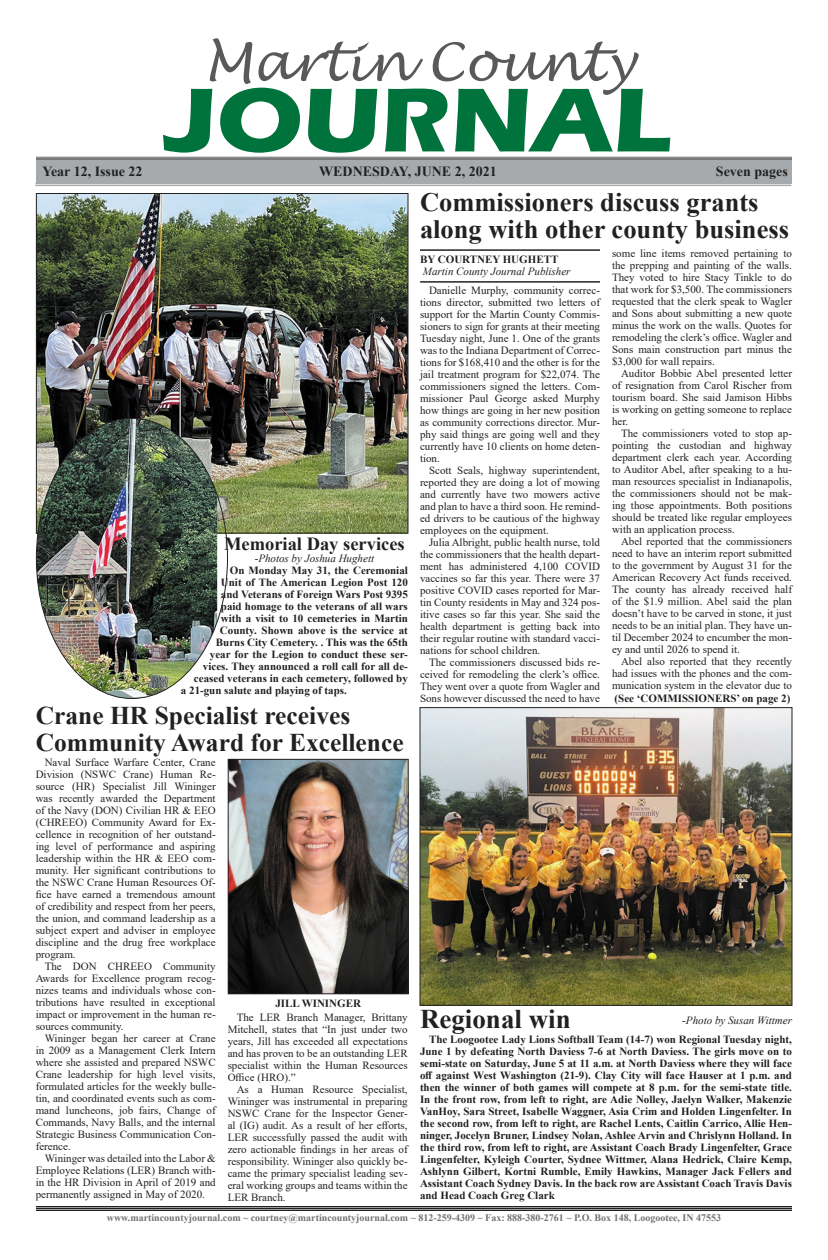
<style>
.page{position:relative;width:828px;height:1260px;background:#fff}
.page>*{position:absolute;margin:0;border:0;box-sizing:border-box;transform-origin:0 0}
.t1{font:700 94px "Eras ITC";color:#00723b;scale:1.06 1}
.t2{font:italic 52px "Lucida Handwriting";color:#58595b}
.t3{font:700 27px "Times New Roman";color:#222121}
.No_Spacing{font:700 26.5px/27.5px "Times New Roman";color:#222121}
.t4{font:700 25.5px/26.5px "Times New Roman";color:#222121}
.t5{font:700 18.5px "Times New Roman";color:#222121}
.t6{font:700 14px "Times New Roman";color:#222121}
.t7{font:11px/12px "Times New Roman";color:#222121;text-align:justify}
.No_Spacing-2{font:700 11px/12px "Times New Roman";color:#222121;text-align:justify}
.t8{font:italic 11px "Times New Roman";color:#222121}
.t9{font:700 10px "Times New Roman";color:#707174}
</style>
<div class="page">
<hr style="left:36px;top:1206px;width:756px;height:1px;background:#222121">
<hr style="left:36px;top:1208px;width:756px;height:1px;background:#222121">
<hr style="left:36px;top:1210px;width:756px;height:1px;background:#222121">
<div style="left:36px;top:158px;width:756px;height:26px;background:#a7aaad"></div>
<hr style="left:36px;top:157px;width:756px;height:1px;background:#6e7072">
<hr style="left:36px;top:158px;width:756px;height:1px;background:#6e7072">
<hr style="left:36px;top:159px;width:756px;height:1px;background:#6e7072">
<hr style="left:35px;top:183px;width:756px;height:1px;background:#a7aaad">
<hr style="left:35px;top:185px;width:756px;height:1px;background:#a7aaad">
<img style="left:38px;top:195px;width:368px;height:337px">
<img style="left:36px;top:418px;width:181px;height:281px">
<img style="left:230px;top:761px;width:177px;height:231px">
<div style="left:228px;top:759px;width:181px;height:235px;border:1px solid #222121"></div>
<hr style="left:420px;top:250px;width:180px;height:1px;background:#222121">
<hr style="left:420px;top:282px;width:180px;height:1px;background:#222121">
<img style="left:422px;top:709px;width:368px;height:295px">
<div style="left:420px;top:707px;width:372px;height:299px;border:1px solid #222121"></div>
<p class="t2" style="left:204px;top:31px;width:432px">Martin County</p>
<p class="t1" style="left:165px;top:66px;width:479px">JOURNAL</p>
<p class="t6" style="left:42px;top:161px;width:102px">Year 12, Issue 22</p>
<p class="t6" style="left:319px;top:161px;width:179px">WEDNESDAY, JUNE 2, 2021</p>
<p class="t6" style="left:716px;top:161px;width:73px">Seven pages</p>
<p class="t5" style="left:224px;top:531px;width:182px">Memorial Day services</p>
<p class="t8" style="left:255px;top:551px;width:121px">-Photos by Joshua Hughett</p>
<p class="No_Spacing-2" style="left:230px;top:564px;width:180px">On Monday May 31, the Ceremonial</p>
<p class="No_Spacing-2" style="left:221px;top:576px;width:188px">Unit of The American Legion Post 120</p>
<p class="No_Spacing-2" style="left:221px;top:588px;width:189px">and Veterans of Foreign Wars Post 9395</p>
<p class="No_Spacing-2" style="left:221px;top:600px;width:189px">paid homage to the veterans of all wars</p>
<p class="No_Spacing-2" style="left:221px;top:612px;width:189px">with a visit to 10 cemeteries in Martin</p>
<p class="No_Spacing-2" style="left:220px;top:624px;width:189px">County. Shown above is the service at</p>
<p class="No_Spacing-2" style="left:216px;top:636px;width:193px">Burns City Cemetery. . This was the 65th</p>
<p class="No_Spacing-2" style="left:210px;top:648px;width:199px">year for the Legion to conduct these ser-</p>
<p class="No_Spacing-2" style="left:203px;top:660px;width:206px">vices. They announced a roll call for all de-</p>
<p class="No_Spacing-2" style="left:194px;top:672px;width:215px">ceased veterans in each cemetery, followed by</p>
<p class="No_Spacing-2" style="left:181px;top:684px;width:167px">a 21-gun salute and playing of taps.</p>
<p class="t4" style="left:36px;top:702px;width:370px">Crane HR Specialist receives<br>Community Award for Excellence</p>
<p class="t7" style="left:36px;top:756px;width:182px;text-indent:9px">Naval Surface Warfare Center, Crane Division (NSWC Crane) Human Re&shy;source (HR) Specialist Jill Wininger was recently awarded the Department of the Navy (DON) Civilian HR &amp; EEO (CHREEO) Community Award for Ex&shy;cellence in recognition of her outstand&shy;ing level of performance and aspiring leadership within the HR &amp; EEO com&shy;munity. Her significant contributions to the NSWC Crane Human Resources Of&shy;fice have earned a tremendous amount of credibility and respect from her peers, the union, and command leadership as a subject expert and adviser in employee discipline and the drug free workplace program.</p>
<p class="t7" style="left:36px;top:960px;width:182px;text-indent:9px">The DON CHREEO Community Awards for Excellence program recog&shy;nizes teams and individuals whose con&shy;tributions have resulted in exceptional impact or improvement in the human re&shy;sources community.</p>
<p class="t7" style="left:36px;top:1032px;width:182px;text-indent:9px">Wininger began her career at Crane in 2009 as a Management Clerk Intern where she assisted and prepared NSWC Crane leadership for high level visits, formulated articles for the weekly bulle&shy;tin, and coordinated events such as com&shy;mand luncheons, job fairs, Change of Commands, Navy Balls, and the internal Strategic Business Communication Con&shy;ference.</p>
<p class="t7" style="left:36px;top:1152px;width:182px;text-indent:9px">Wininger was detailed into the Labor &amp; Employee Relations (LER) Branch with&shy;in the HR Division in April of 2019 and permanently assigned in May of 2020.</p>
<p class="No_Spacing-2" style="left:275px;top:997px;width:87px">JILL WININGER</p>
<p class="t7" style="left:228px;top:1011px;width:182px;text-indent:9px">The LER Branch Manager, Brittany Mitchell, states that “In just under two years, Jill has exceeded all expectations and has proven to be an outstanding LER specialist within the Human Resources Office (HRO).”</p>
<p class="t7" style="left:228px;top:1083px;width:182px;text-indent:9px">As a Human Resource Specialist, Wininger was instrumental in preparing NSWC Crane for the Inspector Gener&shy;al (IG) audit. As a result of her efforts, LER successfully passed the audit with zero actionable findings in her areas of responsibility. Wininger also quickly be&shy;came the primary specialist leading sev&shy;eral working groups and teams within the LER Branch.</p>
<p class="No_Spacing" style="left:420px;top:188px;width:371px">Commissioners discuss grants along with other county business</p>
<p class="No_Spacing-2" style="left:420px;top:253px;width:140px">BY COURTNEY HUGHETT</p>
<p class="t8" style="left:423px;top:263px;width:149px">Martin County Journal Publisher</p>
<p class="t7" style="left:612px;top:247px;width:182px">some line items removed pertaining to the prepping and painting of the walls.<br>They voted to hire Stacy Tinkle to do that work for $3,500. The commissioners requested that the clerk speak to Wagler and Sons about submitting a new quote minus the work on the walls. Quotes for remodeling the clerk’s office. Wagler and Sons main construction part minus the $3,000 for wall repairs.</p>
<p class="t7" style="left:612px;top:367px;width:182px;text-indent:9px">Auditor Bobbie Abel presented letter of resignation from Carol Rischer from tourism board. She said Jamison Hibbs is working on getting someone to replace her.</p>
<p class="t7" style="left:612px;top:427px;width:182px;text-indent:9px">The commissioners voted to stop ap&shy;pointing the custodian and highway department clerk each year. According to Auditor Abel, after speaking to a hu&shy;man resources specialist in Indianapolis, the commissioners should not be mak&shy;ing those appointments. Both positions should be treated like regular employees with an application process.</p>
<p class="t7" style="left:612px;top:535px;width:182px;text-indent:9px">Abel reported that the commissioners need to have an interim report submitted to the government by August 31 for the American Recovery Act funds received.<br>The county has already received half of the $1.9 million. Abel said the plan doesn’t have to be carved in stone, it just needs to be an initial plan. They have un&shy;til December 2024 to encumber the mon&shy;ey and until 2026 to spend it.</p>
<p class="t7" style="left:612px;top:655px;width:182px;text-indent:9px">Abel also reported that they recently had issues with the phones and the com&shy;munication system in the elevator due to</p>
<p class="t7" style="left:420px;top:284px;width:182px;text-indent:9px">Danielle Murphy, community correc&shy;tions director, submitted two letters of support for the Martin County Commis&shy;sioners to sign for grants at their meeting Tuesday night, June 1. One of the grants was to the Indiana Department of Correc&shy;tions for $168,410 and the other is for the jail treatment program for $22,074. The commissioners signed the letters. Com&shy;missioner Paul George asked Murphy how things are going in her new position as community corrections director. Mur&shy;phy said things are going well and they currently have 10 clients on home deten&shy;tion.</p>
<p class="t7" style="left:420px;top:464px;width:182px;text-indent:9px">Scott Seals, highway superintendent, reported they are doing a lot of mowing and currently have two mowers active and plan to have a third soon. He remind&shy;ed drivers to be cautious of the highway employees on the equipment.</p>
<p class="t7" style="left:420px;top:536px;width:182px;text-indent:9px">Julia Albright, public health nurse, told the commissioners that the health depart&shy;ment has administered 4,100 COVID vaccines so far this year. There were 37 positive COVID cases reported for Mar&shy;tin County residents in May and 324 pos&shy;itive cases so far this year. She said the health department is getting back into their regular routine with standard vacci&shy;nations for school children.</p>
<p class="t7" style="left:420px;top:656px;width:182px;text-indent:9px">The commissioners discussed bids re&shy;ceived for remodeling the clerk’s office.<br>They went over a quote from Wagler and Sons however discussed the need to have</p>
<p class="No_Spacing-2" style="left:615px;top:692px;width:177px">(See ‘COMMISSIONERS’ on page 2)</p>
<p class="t3" style="left:420px;top:1000px;width:152px">Regional win</p>
<p class="No_Spacing-2" style="left:420px;top:1033px;width:374px;text-indent:9px">The Loogootee Lady Lions Softball Team (14-7) won Regional Tuesday night, June 1 by defeating North Daviess 7-6 at North Daviess. The girls move on to semi-state on Saturday, June 5 at 11 a.m. at North Daviess where they will face off against West Washington (21-9). Clay City will face Hauser at 1 p.m. and then the winner of both games will compete at 8 p.m. for the semi-state title.<br>In the front row, from left to right, are Adie Nolley, Jaelyn Walker, Makenzie VanHoy, Sara Street, Isabelle Waggner, Asia Crim and Holden Lingenfelter. In the second row, from left to right, are Rachel Lents, Caitlin Carrico, Allie Hen&shy;ninger, Jocelyn Bruner, Lindsey Nolan, Ashlee Arvin and Chrislynn Holland. In the third row, from left to right, are Assistant Coach Brady Lingenfelter, Grace Lingenfelter, Kyleigh Courter, Sydnee Wittmer, Alana Hedrick, Claire Kemp, Ashlynn Gilbert, Kortni Rumble, Emily Hawkins, Manager Jack Fellers and Assistant Coach Sydney Davis. In the back row are Assistant Coach Travis Davis and Head Coach Greg Clark</p>
<p class="t8" style="left:682px;top:1012px;width:111px">-Photo by Susan Wittmer</p>
<p class="t9" style="left:107px;top:1210px;width:616px">www.martincountyjournal.com ~ courtney@martincountyjournal.com ~ 812-259-4309 ~ Fax: 888-380-2761 ~ P.O. Box 148, Loogootee, IN 47553</p>
</div>
